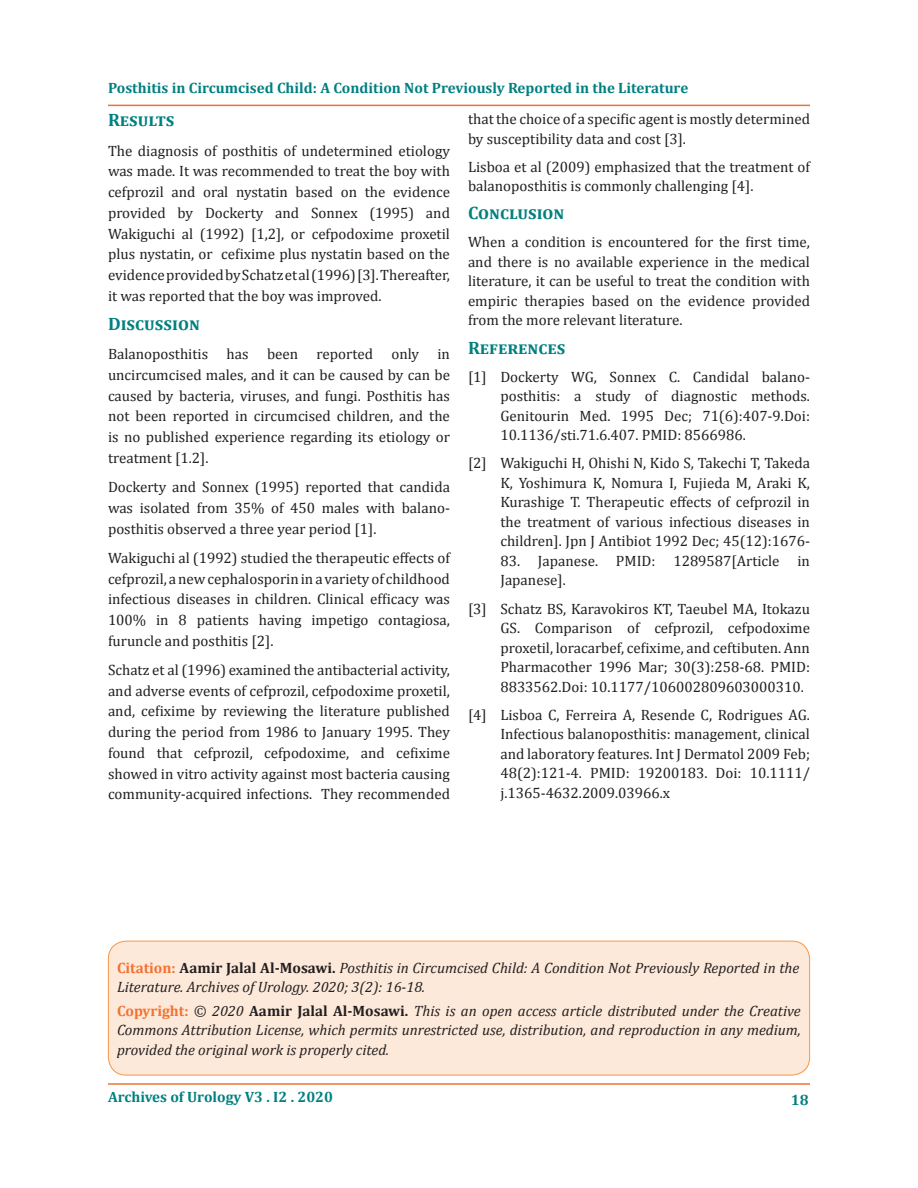
<style>
.page{position:relative;width:918px;height:1188px;background:#fff}
.page>*{position:absolute;margin:0;border:0;box-sizing:border-box;transform-origin:0 0}
.t1{font:700 18px "Cambria";color:#008080}
.t2{font:15px/20.7px "Cambria";color:#231f20;text-align:justify}
.t3{font:italic 15px/19.5px "Cambria";color:#231f20}
.t4{font:700 15px "Cambria";color:#008080}
.s1{font-weight:700;font-style:normal;color:#f37131}
.s2{font-weight:700;font-style:normal}
</style>
<div class="page">
<hr style="left:108px;top:1083px;width:702px;height:2px;background:#f37232">
<hr style="left:108px;top:105px;width:702px;height:1px;background:#f37232">
<div style="left:108px;top:941px;width:702px;height:134px;background:#fde9d9;border-radius:18px"></div>
<div style="left:108px;top:941px;width:702px;height:134px;border:1px solid #f79646;border-radius:18px"></div>
<p class="t4" style="left:108px;top:77px;width:582px">Posthitis in Circumcised Child: A Condition Not Previously Reported in the Literature</p>
<p class="t1" style="left:108px;top:108px;width:68px">Results</p>
<p class="t2" style="left:108px;top:140px;width:344px">The diagnosis of posthitis of undetermined etiology was made. It was recommended to treat the boy with cefprozil and oral nystatin based on the evidence provided by Dockerty and Sonnex (1995) and Wakiguchi al (1992) [1,2], or cefpodoxime proxetil plus nystatin, or cefixime plus nystatin based on the evidence provided by Schatz et al (1996) [3]. Thereafter, it was reported that the boy was improved.</p>
<p class="t1" style="left:108px;top:311px;width:93px">Discussion</p>
<p class="t2" style="left:108px;top:344px;width:344px">Balanoposthitis has been reported only in uncircumcised males, and it can be caused by can be caused by bacteria, viruses, and fungi. Posthitis has not been reported in circumcised children, and the is no published experience regarding its etiology or treatment [1.2].</p>
<p class="t2" style="left:108px;top:477px;width:344px">Dockerty and Sonnex (1995) reported that candida was isolated from 35% of 450 males with balano&shy;posthitis observed a three year period [1].</p>
<p class="t2" style="left:108px;top:547px;width:344px">Wakiguchi al (1992) studied the therapeutic effects of cefprozil, a new cephalosporin in a variety of childhood infectious diseases in children. Clinical efficacy was 100% in 8 patients having impetigo contagiosa, furuncle and posthitis [2].</p>
<p class="t2" style="left:108px;top:659px;width:344px">Schatz et al (1996) examined the antibacterial activity, and adverse events of cefprozil, cefpodoxime proxetil, and, cefixime by reviewing the literature published during the period from 1986 to January 1995. They found that cefprozil, cefpodoxime, and cefixime showed in vitro activity against most bacteria causing community-acquired infections. They recommended</p>
<p class="t2" style="left:468px;top:109px;width:344px;line-height:19.5px">that the choice of a specific agent is mostly determined by susceptibility data and cost [3].</p>
<p class="t2" style="left:468px;top:157px;width:343px;line-height:19.5px">Lisboa et al (2009) emphasized that the treatment of balanoposthitis is commonly challenging [4].</p>
<p class="t1" style="left:468px;top:200px;width:98px">Conclusion</p>
<p class="t2" style="left:468px;top:233px;width:343px;line-height:19.5px">When a condition is encountered for the first time, and there is no available experience in the medical literature, it can be useful to treat the condition with empiric therapies based on the evidence provided from the more relevant literature.</p>
<p class="t1" style="left:468px;top:335px;width:99px">References</p>
<p class="t2" style="left:500px;top:367px;width:311px;line-height:19.5px;text-indent:-32px">[1] Dockerty WG, Sonnex C. Candidal balano&shy;posthitis: a study of diagnostic methods.<br>Genitourin Med. 1995 Dec; 71(6):407-9.Doi:<br>10.1136/sti.71.6.407. PMID: 8566986.</p>
<p class="t2" style="left:500px;top:453px;width:311px;line-height:19.5px;text-indent:-32px">[2] Wakiguchi H, Ohishi N, Kido S, Takechi T, Takeda K, Yoshimura K, Nomura I, Fujieda M, Araki K, Kurashige T. Therapeutic effects of cefprozil in the treatment of various infectious diseases in children]. Jpn J Antibiot 1992 Dec; 45(12):1676-</p>
<p class="t2" style="left:500px;top:551px;width:311px;line-height:19.5px">83. Japanese. PMID: 1289587[Article in<br>Japanese].</p>
<p class="t2" style="left:500px;top:599px;width:311px;line-height:19.5px;text-indent:-32px">[3] Schatz BS, Karavokiros KT, Taeubel MA, Itokazu GS. Comparison of cefprozil, cefpodoxime proxetil, loracarbef, cefixime, and ceftibuten. Ann Pharmacother 1996 Mar; 30(3):258-68. PMID:<br>8833562.Doi: 10.1177/106002809603000310.</p>
<p class="t2" style="left:500px;top:705px;width:311px;line-height:19.5px;text-indent:-32px">[4] Lisboa C, Ferreira A, Resende C, Rodrigues AG.<br>Infectious balanoposthitis: management, clinical and laboratory features. Int J Dermatol 2009 Feb; 48(2):121-4. PMID: 19200183. Doi: 10.1111/ j.1365-4632.2009.03966.x</p>
<p class="t3" style="left:117px;top:957px;width:684px"><span class="s1">Citation:</span> <span class="s2">Aamir Jalal Al-Mosawi.</span> Posthitis in Circumcised Child: A Condition Not Previously Reported in the<br>Literature. Archives of Urology. 2020; 3(2): 16-18.</p>
<p class="t3" style="left:117px;top:1000px;width:685px;text-align:justify"><span class="s1">Copyright:</span> © 2020 <span class="s2">Aamir Jalal Al-Mosawi.</span> This is an open access article distributed under the Creative Commons Attribution License, which permits unrestricted use, distribution, and reproduction in any medium, provided the original work is properly cited.</p>
<p class="t4" style="left:108px;top:1086px;width:227px">Archives of Urology V3 . I2 . 2020</p>
<p class="t4" style="left:791px;top:1090px;width:19px">18</p>
</div>
